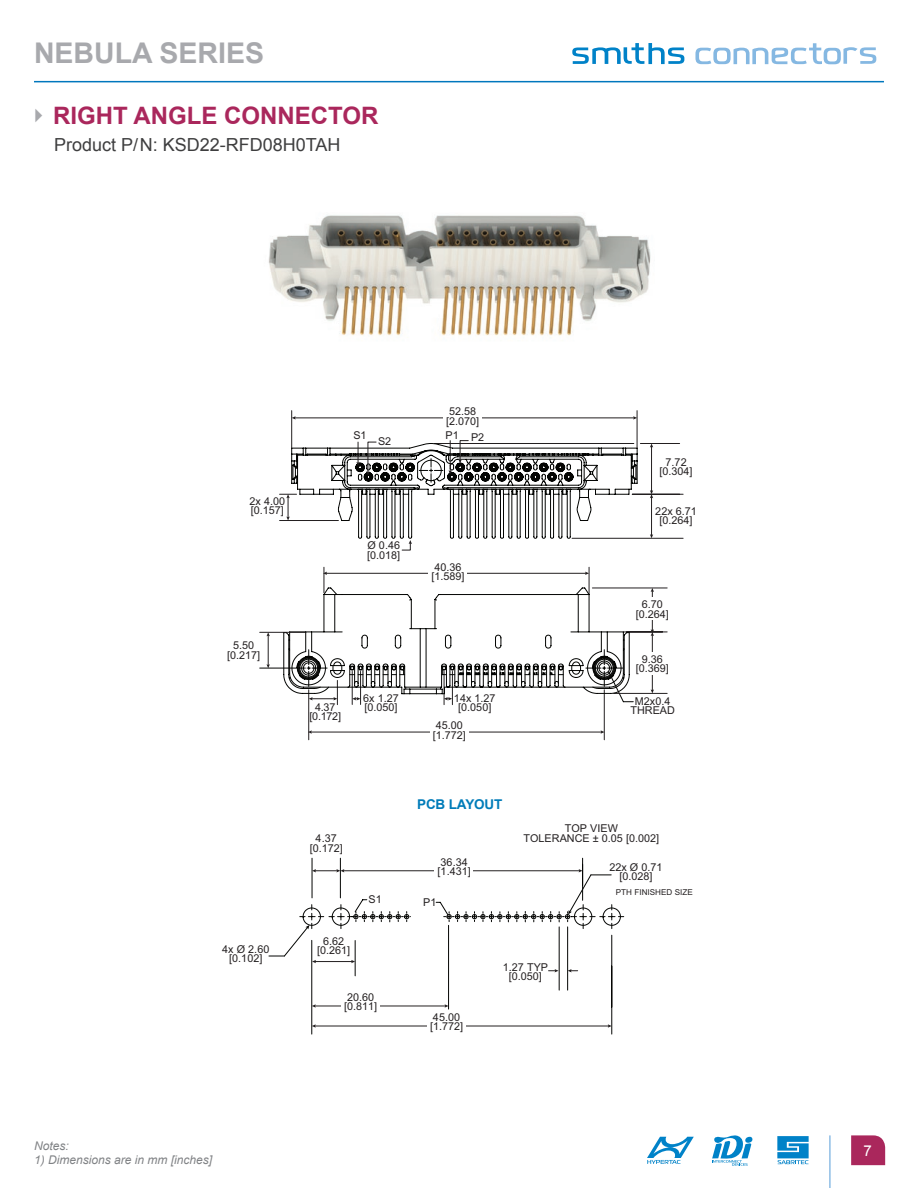
<style>
.page{position:relative;width:918px;height:1188px;background:#fff}
.page>*{position:absolute;margin:0;border:0;box-sizing:border-box;transform-origin:0 0}
.t1{font:700 28.5px "Arial";color:#a8a9ad}
.t2{font:700 24px "Arial";color:#aa275c}
.t3{font:18px "Arial";color:#3e3e3f}
.t4{font:15px "Arial";color:#fff}
.t5{font:700 13.5px "Arial";letter-spacing:-.01em;color:#007cb9}
.t6{font:italic 12px "Arial";color:#808285}
.t7{font:10.8px/9.4px "Arial";letter-spacing:.005em;color:#231f20;text-align:center}
.t8{font:8.1px "Arial";letter-spacing:.005em;color:#231f20}
.s1{font-size:19.2px;color:#a8a9ad}
</style>
<div class="page">
<svg style="left:712px;top:1135px;width:40px;height:31px"></svg>
<svg style="left:777px;top:1136px;width:32px;height:28px"></svg>
<svg style="left:647px;top:1137px;width:47px;height:27px"></svg>
<hr style="left:34px;top:81px;width:850px;height:1px;background:#0077bd">
<svg style="left:851px;top:1135px;width:34px;height:30px"></svg>
<hr style="left:829px;top:1135px;width:2px;height:53px;background:#8ebde5">
<svg style="left:695px;top:43px;width:181px;height:21px"></svg>
<svg style="left:572px;top:43px;width:112px;height:21px"></svg>
<img style="left:268px;top:215px;width:383px;height:121px">
<hr style="left:592px;top:588px;width:75px;height:1px;background:#231f20">
<hr style="left:614px;top:693px;width:53px;height:1px;background:#231f20">
<hr style="left:627px;top:632px;width:40px;height:1px;background:#231f20">
<hr style="left:308px;top:690px;width:1px;height:50px;background:#231f20">
<hr style="left:604px;top:690px;width:1px;height:50px;background:#231f20">
<hr style="left:632px;top:494px;width:51px;height:1px;background:#231f20">
<hr style="left:572px;top:538px;width:111px;height:1px;background:#231f20">
<hr style="left:640px;top:443px;width:40px;height:1px;background:#231f20">
<hr style="left:260px;top:668px;width:45px;height:1px;background:#040503">
<svg style="left:283px;top:442px;width:355px;height:252px"></svg>
<svg style="left:356px;top:442px;width:4px;height:24px"></svg>
<svg style="left:366px;top:441px;width:11px;height:34px"></svg>
<hr style="left:450px;top:441px;width:1px;height:31px;background:#231f20">
<svg style="left:458px;top:440px;width:11px;height:23px"></svg>
<hr style="left:651px;top:446px;width:1px;height:46px;background:#231f20">
<hr style="left:651px;top:497px;width:1px;height:39px;background:#231f20">
<svg style="left:650px;top:490px;width:3px;height:8px"></svg>
<hr style="left:294px;top:418px;width:340px;height:1px;background:#231f20">
<svg style="left:292px;top:416px;width:4px;height:4px"></svg>
<svg style="left:633px;top:416px;width:4px;height:4px"></svg>
<div style="left:443px;top:407px;width:38px;height:22px;background:#fff"></div>
<hr style="left:637px;top:411px;width:1px;height:37px;background:#231f20">
<hr style="left:291px;top:411px;width:1px;height:37px;background:#231f20">
<svg style="left:401px;top:540px;width:11px;height:11px"></svg>
<svg style="left:280px;top:494px;width:17px;height:27px"></svg>
<div style="left:428px;top:562px;width:39px;height:22px;background:#fff"></div>
<hr style="left:311px;top:732px;width:291px;height:1px;background:#231f20">
<svg style="left:308px;top:730px;width:4px;height:4px"></svg>
<svg style="left:601px;top:730px;width:4px;height:4px"></svg>
<div style="left:430px;top:721px;width:38px;height:22px;background:#fff"></div>
<svg style="left:287px;top:567px;width:347px;height:138px"></svg>
<hr style="left:652px;top:635px;width:1px;height:56px;background:#231f20">
<div style="left:634px;top:652px;width:38px;height:23px;background:#fff"></div>
<hr style="left:652px;top:591px;width:1px;height:40px;background:#231f20">
<svg style="left:651px;top:629px;width:3px;height:7px"></svg>
<svg style="left:651px;top:588px;width:3px;height:4px"></svg>
<div style="left:634px;top:598px;width:38px;height:22px;background:#fff"></div>
<hr style="left:260px;top:632px;width:45px;height:1px;background:#231f20">
<hr style="left:268px;top:635px;width:1px;height:31px;background:#231f20">
<hr style="left:611px;top:935px;width:1px;height:99px;background:#040503">
<hr style="left:311px;top:940px;width:1px;height:94px;background:#040503">
<hr style="left:314px;top:1026px;width:295px;height:1px;background:#231f20">
<svg style="left:312px;top:1024px;width:4px;height:4px"></svg>
<svg style="left:608px;top:1024px;width:4px;height:4px"></svg>
<div style="left:427px;top:1012px;width:38px;height:23px;background:#fff"></div>
<svg style="left:269px;top:858px;width:355px;height:152px"></svg>
<h1 class="t1" style="left:34px;top:34px;width:232px">NEBULA SERIES</h1>
<h2 class="t2" style="left:34px;top:100px;width:346px"><span class="s1">►</span> RIGHT ANGLE CONNECTOR</h2>
<h3 class="t3" style="left:54px;top:133px;width:288px">Product P/N: KSD22-RFD08H0TAH</h3>
<p class="t7" style="left:446px;top:407px;width:35px;text-align:left">52.58 [2.070]</p>
<p class="t7" style="left:250px;top:496px;width:37px;text-align:left">2x 4.00 [0.157]</p>
<p class="t7" style="left:227px;top:641px;width:35px">5.50 [0.217]</p>
<p class="t7" style="left:222px;top:944px;width:49px">4x Ø 2.60 [0.102]</p>
<p class="t7" style="left:353px;top:431px;width:15px">S1</p>
<p class="t7" style="left:446px;top:432px;width:40px">P1 P2</p>
<p class="t7" style="left:378px;top:437px;width:15px">S2</p>
<p class="t7" style="left:367px;top:541px;width:35px;text-align:left">Ø 0.46 [0.018]</p>
<p class="t7" style="left:431px;top:562px;width:35px;text-align:left">40.36 [1.589]</p>
<p class="t7" style="left:310px;top:702px;width:33px">4.37 [0.172]</p>
<p class="t7" style="left:363px;top:693px;width:37px;text-align:left">6x 1.27 [0.050]</p>
<p class="t7" style="left:454px;top:693px;width:43px">14x 1.27 [0.050]</p>
<p class="t7" style="left:433px;top:721px;width:35px;text-align:left">45.00 [1.772]</p>
<p class="t7" style="left:660px;top:458px;width:35px">7.72 [0.304]</p>
<p class="t7" style="left:655px;top:506px;width:43px">22x 6.71 [0.264]</p>
<p class="t7" style="left:636px;top:600px;width:35px">6.70 [0.264]</p>
<p class="t7" style="left:636px;top:654px;width:35px">9.36 [0.369]</p>
<p class="t7" style="left:631px;top:696px;width:46px">M2x0.4<br>THREAD</p>
<p class="t7" style="left:310px;top:834px;width:35px">4.37 [0.172]</p>
<p class="t5" style="left:417px;top:795px;width:87px">PCB LAYOUT</p>
<p class="t7" style="left:524px;top:824px;width:137px">TOP VIEW<br>TOLERANCE ± 0.05 [0.002]</p>
<p class="t7" style="left:438px;top:857px;width:35px;text-align:left">36.34 [1.431]</p>
<p class="t7" style="left:609px;top:862px;width:55px">22x Ø 0.71 [0.028]</p>
<p class="t7" style="left:369px;top:894px;width:15px">S1</p>
<p class="t7" style="left:423px;top:897px;width:15px">P1</p>
<p class="t8" style="left:616px;top:887px;width:78px">PTH FINISHED SIZE</p>
<p class="t7" style="left:317px;top:936px;width:35px">6.62 [0.261]</p>
<p class="t7" style="left:344px;top:992px;width:35px;text-align:left">20.60 [0.811]</p>
<p class="t7" style="left:430px;top:1012px;width:35px;text-align:left">45.00 [1.772]</p>
<p class="t7" style="left:503px;top:962px;width:47px">1.27 TYP [0.050]</p>
<p class="t6" style="left:34px;top:1138px;width:36px">Notes:</p>
<p class="t6" style="left:34px;top:1152px;width:180px">1) Dimensions are in mm [inches]</p>
<h3 class="t4" style="left:863px;top:1141px;width:10px">7</h3>
</div>
